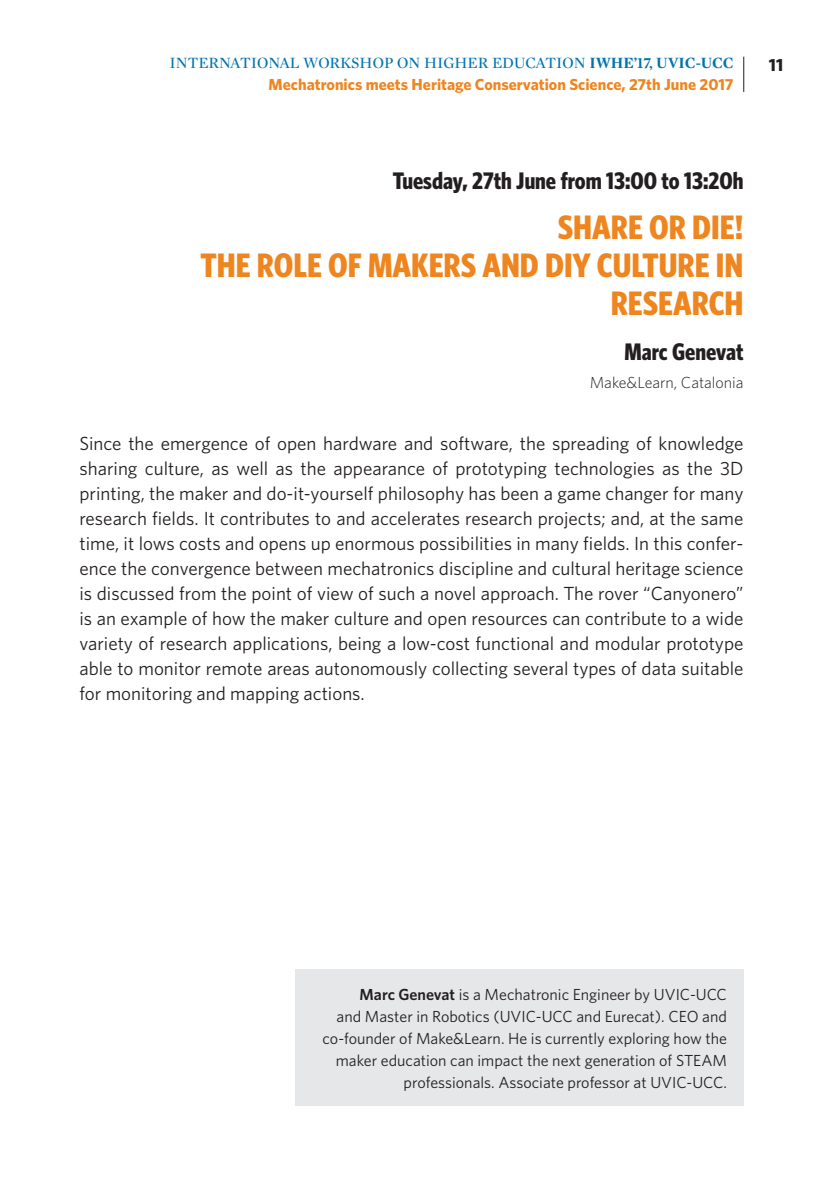
<style>
.page{position:relative;width:840px;height:1191px;background:#fff}
.page>*{position:absolute;margin:0;border:0;box-sizing:border-box;transform-origin:0 0}
.t1{font:700 condensed 34px/38px "Whitney HTF";color:#ee851e;text-align:right}
.t2{font:700 condensed 24px "Whitney HTF";color:#231f20}
.List_Paragraph{font:19px/25px "Whitney HTF";color:#231f20;text-align:justify}
.t3{font:700 17.6px "Whitney HTF";color:#231f20}
.List_Paragraph-2{font:16px/22px "Whitney HTF";color:#231f20;text-align:right}
.t4{font:700 16px "Whitney HTF";color:#ee851e}
.t5{font:16px "Mercury Display Roman";color:#0073ae}
.t6{font:300 16px "Whitney HTF";color:#231f20}
.s1{font-family:"Mercury Display";font-weight:700}
.s2{font-weight:600}
</style>
<div class="page">
<hr style="left:743px;top:57px;width:1px;height:35px;background:#231f20">
<div style="left:295px;top:969px;width:448px;height:137px;background:#e6e7e9"></div>
<p class="t5" style="left:169px;top:54px;width:565px">INTERNATIONAL WORKSHOP ON HIGHER EDUCATION <span class="s1">IWHE’17, UVIC-UCC</span></p>
<p class="t4" style="left:268px;top:75px;width:466px">Mechatronics meets Heritage Conservation Science, 27th June 2017</p>
<p class="t3" style="left:768px;top:54px;width:16px">11</p>
<p class="t2" style="left:393px;top:167px;width:352px">Tuesday, 27th June from 13:00 to 13:20h</p>
<p class="t1" style="left:557px;top:207px;width:187px">SHARE OR DIE!</p>
<p class="t1" style="left:200px;top:245px;width:544px">THE ROLE OF MAKERS AND DIY CULTURE IN<br>RESEARCH</p>
<p class="t2" style="left:624px;top:337px;width:120px">Marc Genevat</p>
<p class="t6" style="left:589px;top:373px;width:155px">Make&amp;Learn, Catalonia</p>
<p class="List_Paragraph" style="left:79px;top:431px;width:665px">Since the emergence of open hardware and software, the spreading of knowledge sharing culture, as well as the appearance of prototyping technologies as the 3D printing, the maker and do-it-yourself philosophy has been a game changer for many research fields. It contributes to and accelerates research projects; and, at the same time, it lows costs and opens up enormous possibilities in many fields. In this confer&shy;ence the convergence between mechatronics discipline and cultural heritage science is discussed from the point of view of such a novel approach. The rover “Canyonero” is an example of how the maker culture and open resources can contribute to a wide variety of research applications, being a low-cost functional and modular prototype able to monitor remote areas autonomously collecting several types of data suitable for monitoring and mapping actions.</p>
<p class="List_Paragraph-2" style="left:322px;top:982px;width:405px"><span class="s2">Marc Genevat</span> is a Mechatronic Engineer by UVIC-UCC<br>and Master in Robotics (UVIC-UCC and Eurecat). CEO and co-founder of Make&amp;Learn. He is currently exploring how the maker education can impact the next generation of STEAM professionals. Associate professor at UVIC-UCC.</p>
</div>
